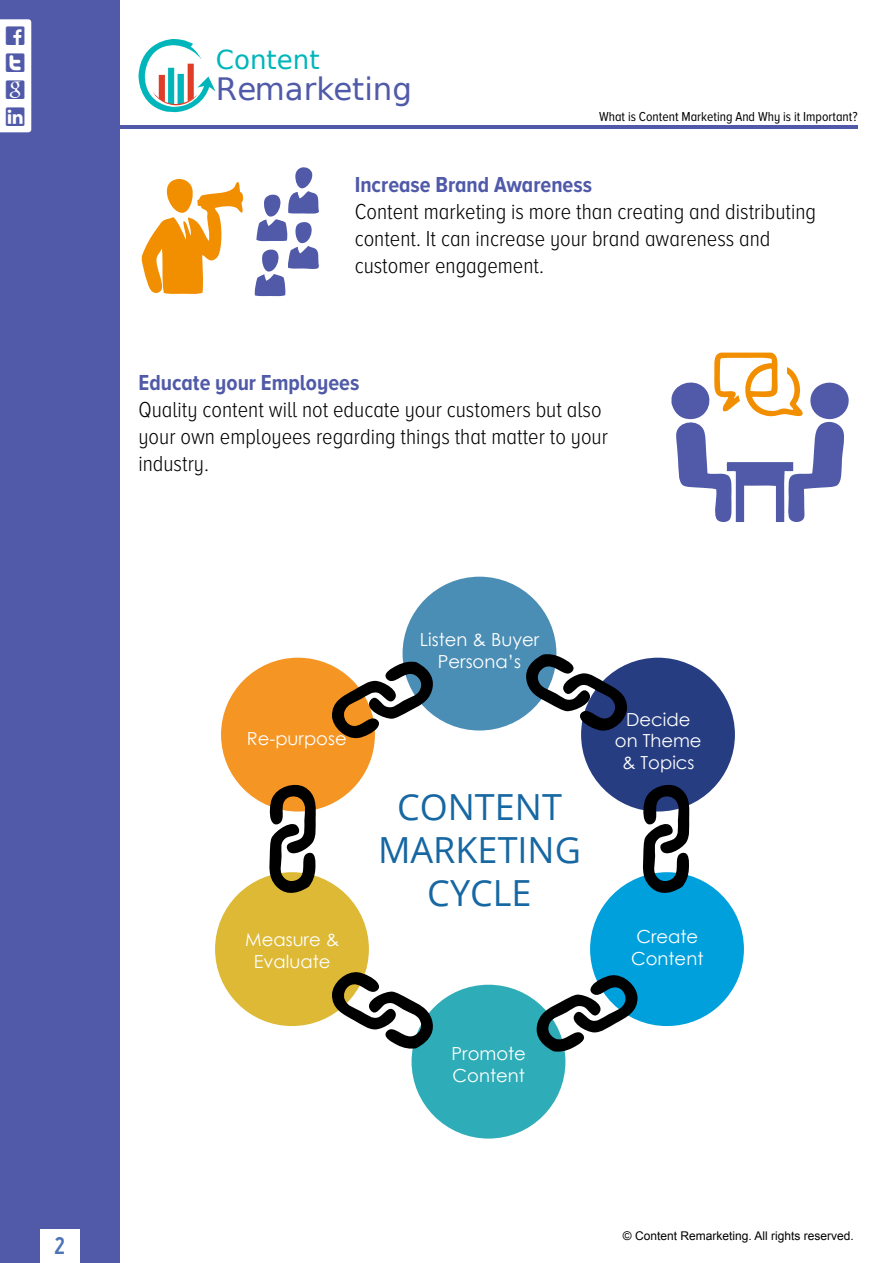
<style>
.page{position:relative;width:893px;height:1263px;background:#fff}
.page>*{position:absolute;margin:0;border:0;box-sizing:border-box;transform-origin:0 0}
.t1{font:36px/43.2px "Open Sans";color:#1667a2;text-align:center}
.t2{font:30.9px "DejaVu Sans";color:#505aa8}
.t3{font:27px/27px "Social Icons Pro Set 1 Rounded";color:#505aa8;text-align:justify}
.t4{font:26.1px "DejaVu Sans";color:#00b6ba}
.t5{font:700 24px "Advent Pro";color:#4f73b8}
.t6{font:300 22.5px/27px "Proxima Nova A Cond";color:#000}
.t7{font:700 22.5px "Proxima Nova A Cond";color:#505aa8}
.t8{font:18px/21.6px "Century Gothic";color:#fff;text-align:center}
.t9{font:13.5px "Proxima Nova A Cond";color:#000}
.t10{font:12px "Arial";color:#000}
</style>
<div class="page">
<div style="left:0;top:0;width:119px;height:1263px;background:#505aa8"></div>
<div style="left:0;top:19px;width:31px;height:113px;background:#fff"></div>
<hr style="left:45px;top:125px;width:813px;height:4px;background:#505aa8">
<svg style="left:138px;top:39px;width:78px;height:74px"></svg>
<div style="left:40px;top:1229px;width:40px;height:34px;background:#fff"></div>
<svg style="left:671px;top:353px;width:178px;height:169px"></svg>
<svg style="left:142px;top:179px;width:102px;height:115px"></svg>
<svg style="left:254px;top:167px;width:65px;height:130px"></svg>
<div style="left:581px;top:658px;width:154px;height:153px;background:#263d81;border-radius:50%"></div>
<div style="left:590px;top:872px;width:154px;height:154px;background:#00a0dc;border-radius:50%"></div>
<div style="left:215px;top:872px;width:154px;height:154px;background:#ddb936;border-radius:50%"></div>
<div style="left:221px;top:658px;width:154px;height:153px;background:#f59523;border-radius:50%"></div>
<div style="left:403px;top:577px;width:153px;height:153px;background:#4b8eb5;border-radius:50%"></div>
<div style="left:412px;top:985px;width:153px;height:153px;background:#2eadb8;border-radius:50%"></div>
<svg style="left:641px;top:785px;width:50px;height:108px"></svg>
<svg style="left:535px;top:974px;width:103px;height:78px"></svg>
<svg style="left:331px;top:971px;width:104px;height:78px"></svg>
<svg style="left:268px;top:784px;width:49px;height:109px"></svg>
<svg style="left:524px;top:654px;width:104px;height:78px"></svg>
<svg style="left:331px;top:661px;width:104px;height:79px"></svg>
<p class="t3" style="left:5px;top:23px;width:22px">f t g l</p>
<p class="t5" style="left:55px;top:1231px;width:11px">2</p>
<p class="t4" style="left:216px;top:39px;width:105px">Content</p>
<h2 class="t2" style="left:216px;top:64px;width:198px">Remarketing</h2>
<p class="t9" style="left:599px;top:109px;width:260px">What is Content Marketing And Why is it Important?</p>
<p class="t7" style="left:355px;top:172px;width:239px">Increase Brand Awareness</p>
<p class="t6" style="left:355px;top:198px;width:463px">Content marketing is more than creating and distributing content. It can increase your brand awareness and customer engagement.</p>
<p class="t7" style="left:138px;top:370px;width:222px">Educate your Employees</p>
<p class="t6" style="left:138px;top:396px;width:471px">Quality content will not educate your customers but also your own employees regarding things that matter to your industry.</p>
<p class="t8" style="left:247px;top:727px;width:101px">Re-purpose</p>
<p class="t8" style="left:245px;top:928px;width:96px">Measure &amp;<br>Evaluate</p>
<p class="t8" style="left:420px;top:628px;width:121px">Listen &amp; Buyer<br>Persona’s</p>
<h1 class="t1" style="left:378px;top:784px;width:204px">CONTENT<br>MARKETING<br>CYCLE</h1>
<p class="t8" style="left:452px;top:1042px;width:76px;text-align:left">Promote<br>Content</p>
<p class="t8" style="left:615px;top:708px;width:88px">Decide on Theme &amp; Topics</p>
<p class="t8" style="left:631px;top:925px;width:74px;text-align:left">Create<br>Content</p>
<p class="t10" style="left:623px;top:1227px;width:232px">© Content Remarketing. All rights reserved.</p>
</div>
